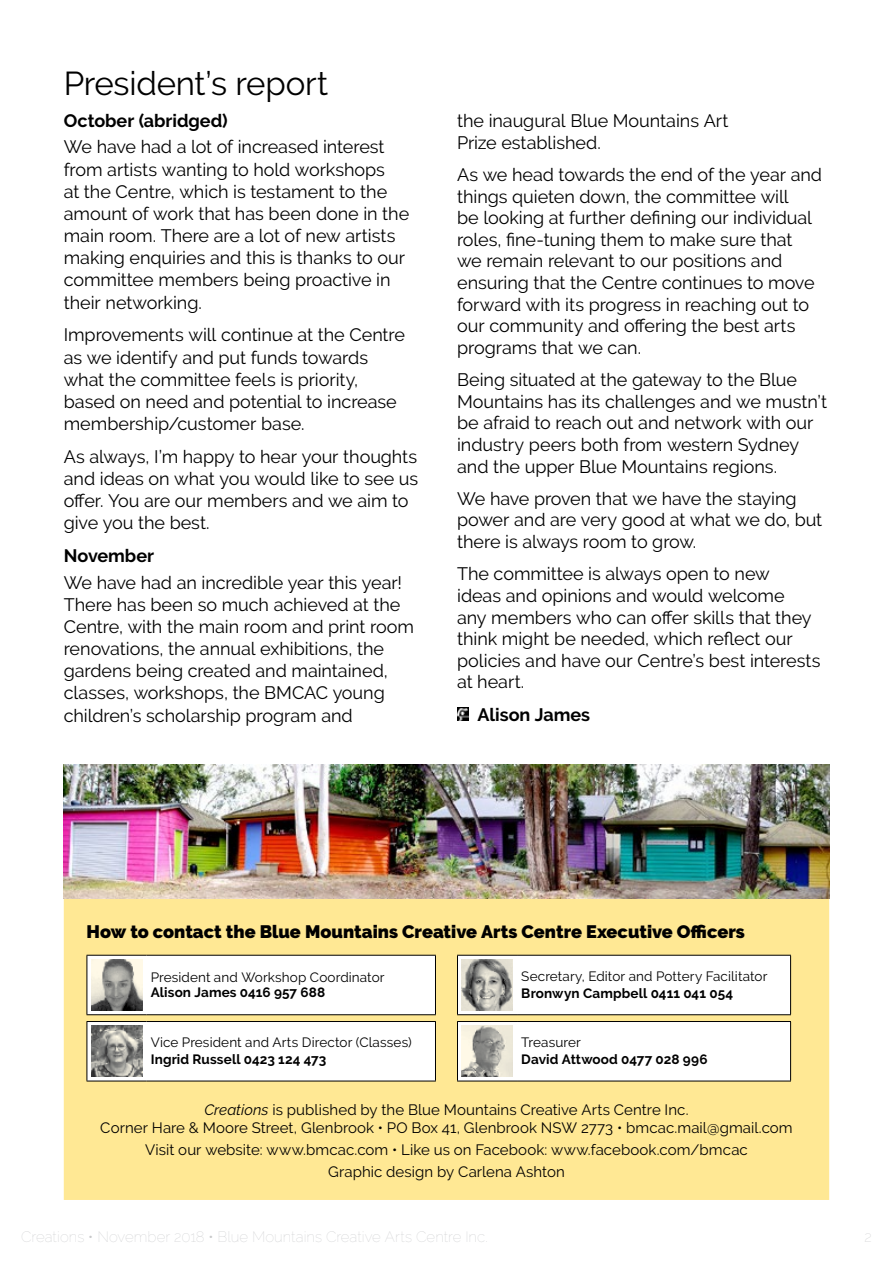
<style>
.page{position:relative;width:893px;height:1263px;background:#fff}
.page>*{position:absolute;margin:0;border:0;box-sizing:border-box;transform-origin:0 0}
.t1{font:33px "Raleway";letter-spacing:-.005em;color:#000}
.t2{font:18px/22.2px "Raleway";letter-spacing:-.005em;color:#000}
.t3{font:900 18px "Raleway";color:#000}
.t4{font:700 18px "Raleway";color:#000}
.t5{font:15px/18px "Raleway";letter-spacing:.005em;color:#000;text-align:center}
.t6{font:13.5px "Raleway";letter-spacing:.01em;color:#000}
.t7{font:700 13.5px "Raleway";letter-spacing:.01em;color:#000}
.s1{font-style:italic}
</style>
<div class="page">
<svg style="left:457px;top:708px;width:12px;height:13px"></svg>
<div style="left:65px;top:899px;width:763px;height:300px;background:#ffe894"></div>
<div style="left:88px;top:956px;width:347px;height:58px;background:#fff"></div>
<hr style="left:87px;top:955px;width:59px;height:1px;background:#000">
<hr style="left:87px;top:955px;width:1px;height:59px;background:#000">
<hr style="left:146px;top:955px;width:290px;height:1px;background:#000">
<hr style="left:435px;top:955px;width:1px;height:59px;background:#000">
<hr style="left:87px;top:1014px;width:59px;height:1px;background:#000">
<hr style="left:146px;top:1014px;width:290px;height:1px;background:#000">
<img style="left:91px;top:959px;width:51px;height:51px">
<div style="left:88px;top:1022px;width:347px;height:59px;background:#fff"></div>
<hr style="left:87px;top:1021px;width:59px;height:1px;background:#000">
<hr style="left:87px;top:1022px;width:1px;height:59px;background:#000">
<hr style="left:146px;top:1021px;width:290px;height:1px;background:#000">
<hr style="left:435px;top:1022px;width:1px;height:59px;background:#000">
<hr style="left:87px;top:1081px;width:59px;height:1px;background:#000">
<hr style="left:146px;top:1081px;width:290px;height:1px;background:#000">
<img style="left:91px;top:1026px;width:51px;height:51px">
<div style="left:458px;top:956px;width:332px;height:58px;background:#fff"></div>
<hr style="left:457px;top:955px;width:60px;height:1px;background:#000">
<hr style="left:457px;top:955px;width:1px;height:59px;background:#000">
<hr style="left:517px;top:955px;width:274px;height:1px;background:#000">
<hr style="left:790px;top:955px;width:1px;height:59px;background:#000">
<hr style="left:457px;top:1014px;width:60px;height:1px;background:#000">
<hr style="left:517px;top:1014px;width:274px;height:1px;background:#000">
<img style="left:462px;top:959px;width:51px;height:51px">
<div style="left:458px;top:1022px;width:332px;height:59px;background:#fff"></div>
<hr style="left:457px;top:1021px;width:60px;height:1px;background:#000">
<hr style="left:457px;top:1022px;width:1px;height:59px;background:#000">
<hr style="left:517px;top:1021px;width:274px;height:1px;background:#000">
<hr style="left:790px;top:1022px;width:1px;height:59px;background:#000">
<hr style="left:457px;top:1081px;width:60px;height:1px;background:#000">
<hr style="left:517px;top:1081px;width:274px;height:1px;background:#000">
<img style="left:462px;top:1026px;width:51px;height:51px">
<div style="left:64px;top:898px;width:765px;height:302px;border:2px solid #ffe894"></div>
<img style="left:64px;top:764px;width:765px;height:134px">
<h1 class="t1" style="left:64px;top:64px;width:266px">President’s report</h1>
<p class="t4" style="left:64px;top:110px;width:166px">October (abridged)</p>
<p class="t2" style="left:64px;top:136px;width:347px">We have had a lot of increased interest from artists wanting to hold workshops<br>at the Centre, which is testament to the amount of work that has been done in the main room. There are a lot of new artists making enquiries and this is thanks to our committee members being proactive in their networking.</p>
<p class="t2" style="left:64px;top:324px;width:343px">Improvements will continue at the Centre as we identify and put funds towards what the committee feels is priority, based on need and potential to increase membership/customer base.</p>
<p class="t2" style="left:64px;top:445px;width:356px">As always, I’m happy to hear your thoughts and ideas on what you would like to see us offer. You are our members and we aim to give you the best.</p>
<p class="t4" style="left:64px;top:545px;width:92px">November</p>
<p class="t2" style="left:64px;top:571px;width:352px">We have had an incredible year this year!<br>There has been so much achieved at the Centre, with the main room and print room renovations, the annual exhibitions, the gardens being created and maintained, classes, workshops, the BMCAC young children’s scholarship program and</p>
<p class="t2" style="left:457px;top:110px;width:273px;line-height:21.6px">the inaugural Blue Mountains Art<br>Prize established.</p>
<p class="t2" style="left:457px;top:164px;width:366px;line-height:21.6px">As we head towards the end of the year and things quieten down, the committee will<br>be looking at further defining our individual roles, fine-tuning them to make sure that<br>we remain relevant to our positions and ensuring that the Centre continues to move forward with its progress in reaching out to our community and offering the best arts programs that we can.</p>
<p class="t2" style="left:457px;top:369px;width:371px;line-height:21.6px">Being situated at the gateway to the Blue Mountains has its challenges and we mustn’t be afraid to reach out and network with our industry peers both from western Sydney and the upper Blue Mountains regions.</p>
<p class="t2" style="left:457px;top:488px;width:367px;line-height:21.6px">We have proven that we have the staying power and are very good at what we do, but there is always room to grow.</p>
<p class="t2" style="left:457px;top:563px;width:365px;line-height:21.6px">The committee is always open to new<br>ideas and opinions and would welcome<br>any members who can offer skills that they think might be needed, which reflect our policies and have our Centre’s best interests at heart.</p>
<p class="t4" style="left:478px;top:704px;width:114px">Alison James</p>
<p class="t3" style="left:87px;top:921px;width:660px">How to contact the Blue Mountains Creative Arts Centre Executive Officers</p>
<p class="t6" style="left:151px;top:969px;width:235px">President and Workshop Coordinator</p>
<p class="t7" style="left:151px;top:984px;width:176px">Alison James 0416 957 688</p>
<p class="t6" style="left:151px;top:1034px;width:263px">Vice President and Arts Director (Classes)</p>
<p class="t7" style="left:151px;top:1051px;width:177px">Ingrid Russell 0423 124 473</p>
<p class="t6" style="left:521px;top:968px;width:248px">Secretary, Editor and Pottery Facilitator</p>
<p class="t7" style="left:521px;top:985px;width:213px">Bronwyn Campbell 0411 041 054</p>
<p class="t6" style="left:521px;top:1034px;width:61px">Treasurer</p>
<p class="t7" style="left:521px;top:1051px;width:188px">David Attwood 0477 028 996</p>
<p class="t5" style="left:100px;top:1100px;width:694px"><span class="s1">Creations</span> is published by the Blue Mountains Creative Arts Centre Inc.<br>Corner Hare &amp; Moore Street, Glenbrook • PO Box 41, Glenbrook NSW 2773 • bmcac.mail@gmail.com</p>
<p class="t5" style="left:145px;top:1138px;width:604px;line-height:22.2px">Visit our website: www.bmcac.com • Like us on Facebook: www.facebook.com/bmcac<br>Graphic design by Carlena Ashton</p>
</div>
